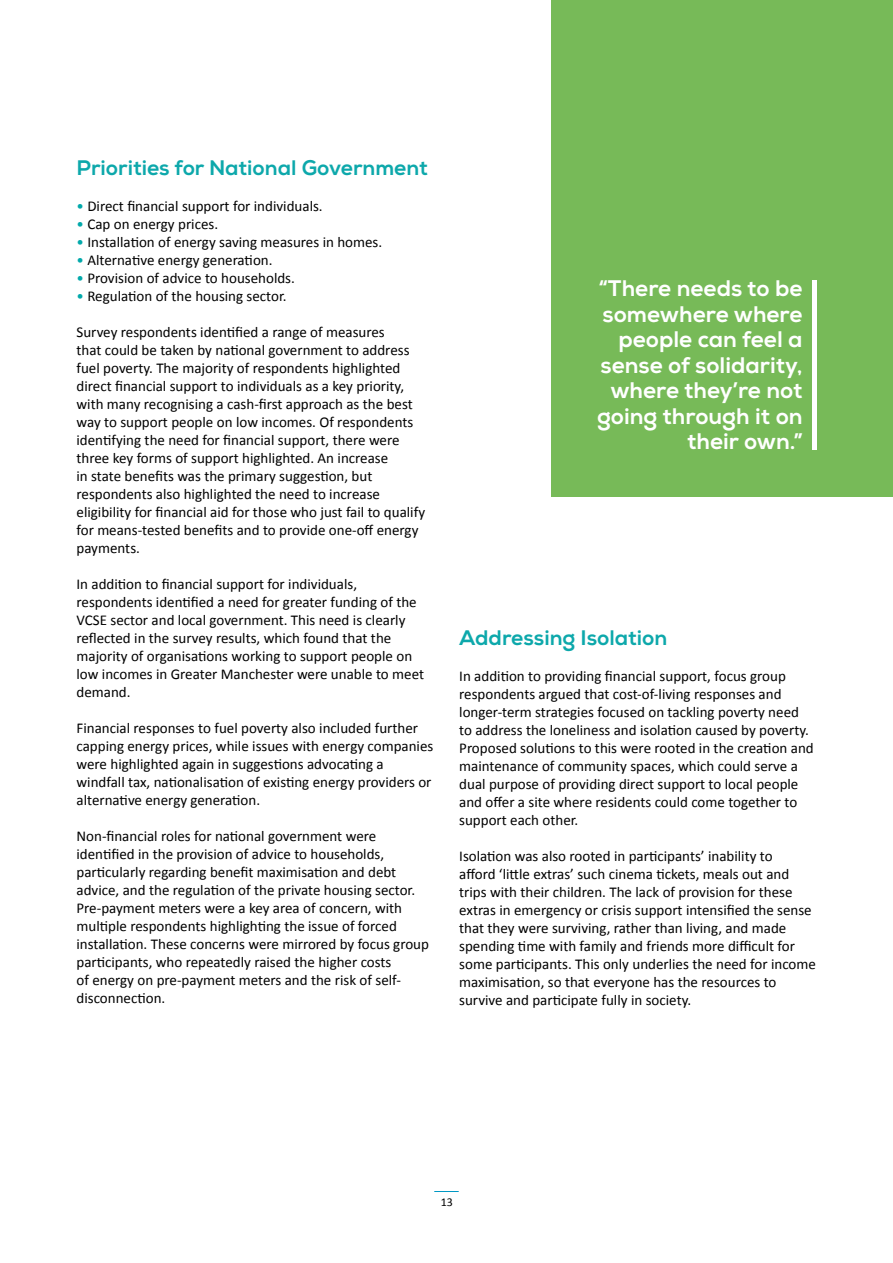
<style>
.page{position:relative;width:893px;height:1263px;background:#fff}
.page>*{position:absolute;margin:0;border:0;box-sizing:border-box;transform-origin:0 0}
.t1{font:800 22.5px/25.5px "Nexa";color:#fff;text-align:right}
.t2{font:800 21px "Nexa";color:#0da8ab}
.t3{font:15px/18px "Calibri";color:#000}
.t4{font:12px "Calibri";color:#000}
.s1{color:#02a9ab}
</style>
<div class="page">
<svg style="left:434px;top:1191px;width:25px;height:1px"></svg>
<div style="left:552px;top:0;width:341px;height:497px;background:#77ba58"></div>
<hr style="left:812px;top:281px;width:4px;height:169px;background:#fff">
<h2 class="t2" style="left:77px;top:155px;width:353px">Priorities for National Government</h2>
<p class="t3" style="left:77px;top:196px;width:248px"><span class="s1">•</span> Direct financial support for individuals.</p>
<p class="t3" style="left:77px;top:214px;width:143px"><span class="s1">•</span> Cap on energy prices.</p>
<p class="t3" style="left:77px;top:232px;width:307px"><span class="s1">•</span> Installation of energy saving measures in homes.</p>
<p class="t3" style="left:77px;top:250px;width:198px"><span class="s1">•</span> Alternative energy generation.</p>
<p class="t3" style="left:77px;top:268px;width:220px"><span class="s1">•</span> Provision of advice to households.</p>
<p class="t3" style="left:77px;top:286px;width:212px"><span class="s1">•</span> Regulation of the housing sector.</p>
<p class="t3" style="left:77px;top:322px;width:350px">Survey respondents identified a range of measures<br>that could be taken by national government to address fuel poverty. The majority of respondents highlighted direct financial support to individuals as a key priority, with many recognising a cash-first approach as the best way to support people on low incomes. Of respondents identifying the need for financial support, there were three key forms of support highlighted. An increase<br>in state benefits was the primary suggestion, but respondents also highlighted the need to increase eligibility for financial aid for those who just fail to qualify for means-tested benefits and to provide one-off energy payments.</p>
<p class="t3" style="left:77px;top:574px;width:349px">In addition to financial support for individuals, respondents identified a need for greater funding of the VCSE sector and local government. This need is clearly reflected in the survey results, which found that the majority of organisations working to support people on low incomes in Greater Manchester were unable to meet demand.</p>
<p class="t3" style="left:77px;top:718px;width:358px">Financial responses to fuel poverty also included further capping energy prices, while issues with energy companies were highlighted again in suggestions advocating a windfall tax, nationalisation of existing energy providers or alternative energy generation.</p>
<p class="t3" style="left:77px;top:826px;width:354px">Non-financial roles for national government were identified in the provision of advice to households, particularly regarding benefit maximisation and debt advice, and the regulation of the private housing sector.<br>Pre-payment meters were a key area of concern, with multiple respondents highlighting the issue of forced installation. These concerns were mirrored by focus group participants, who repeatedly raised the higher costs<br>of energy on pre-payment meters and the risk of self&shy;disconnection.</p>
<h1 class="t1" style="left:597px;top:276px;width:208px">“There needs to be somewhere where people can feel a sense of solidarity, where they’re not going through it on their own.”</h1>
<h2 class="t2" style="left:459px;top:625px;width:210px">Addressing Isolation</h2>
<p class="t3" style="left:459px;top:666px;width:356px">In addition to providing financial support, focus group respondents argued that cost-of-living responses and longer-term strategies focused on tackling poverty need to address the loneliness and isolation caused by poverty.<br>Proposed solutions to this were rooted in the creation and maintenance of community spaces, which could serve a dual purpose of providing direct support to local people and offer a site where residents could come together to support each other.</p>
<p class="t3" style="left:459px;top:846px;width:358px">Isolation was also rooted in participants’ inability to<br>afford ‘little extras’ such cinema tickets, meals out and trips with their children. The lack of provision for these extras in emergency or crisis support intensified the sense that they were surviving, rather than living, and made spending time with family and friends more difficult for some participants. This only underlies the need for income maximisation, so that everyone has the resources to survive and participate fully in society.</p>
<p class="t4" style="left:441px;top:1193px;width:14px">13</p>
</div>
